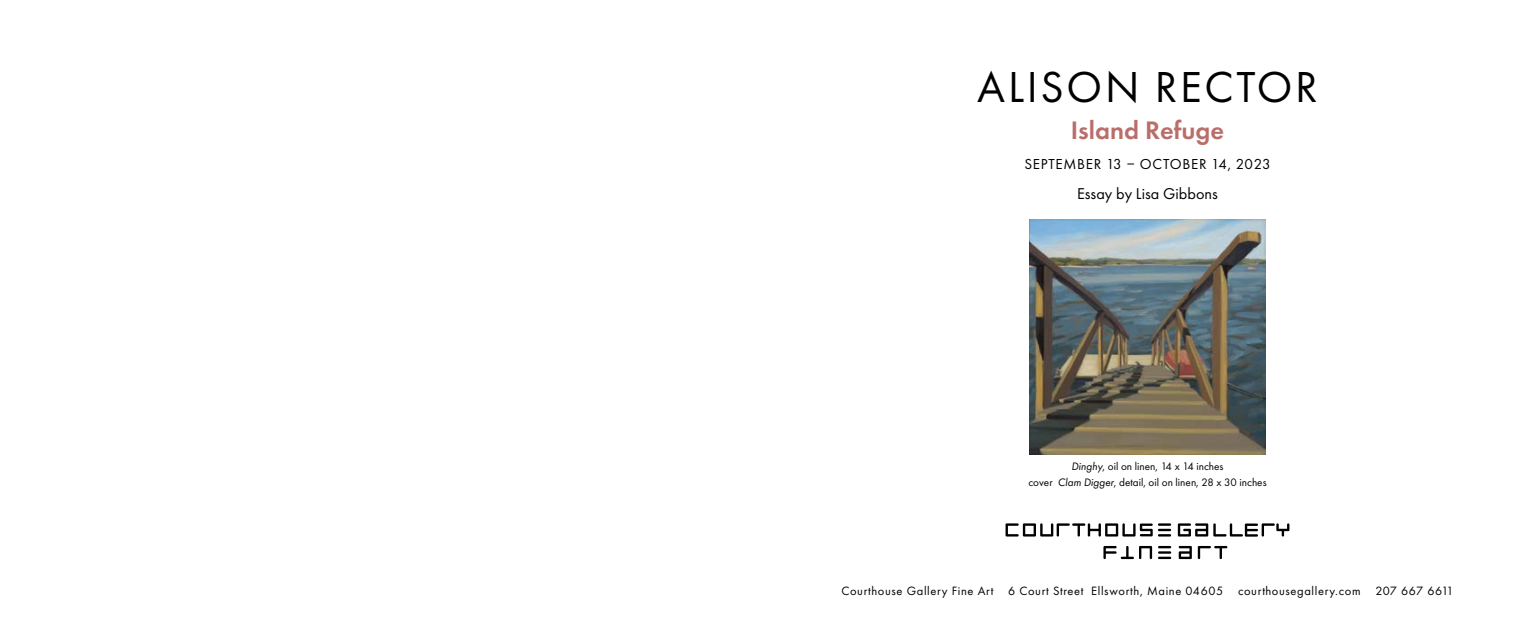
<style>
.page{position:relative;width:1530px;height:630px;background:#fff}
.page>*{position:absolute;margin:0;border:0;box-sizing:border-box;transform-origin:0 0}
.t1{font:45px "Futura PT";letter-spacing:.06em;color:#000}
.t2{font:600 26.25px "Futura PT";color:#b96e6a}
.t3{font:16.25px "Futura PT";color:#000}
.t4{font:15px "Futura PT";letter-spacing:.05em;color:#000}
.t5{font:12.5px "Futura PT";letter-spacing:.05em;color:#000}
.t6{font:11.25px/16.2px "Futura PT";color:#000;text-align:center}
.s1{font-style:italic}
</style>
<div class="page">
<svg style="left:1158px;top:546px;width:13px;height:13px"></svg>
<svg style="left:1103px;top:546px;width:49px;height:13px"></svg>
<svg style="left:1179px;top:546px;width:13px;height:13px"></svg>
<svg style="left:1198px;top:546px;width:29px;height:13px"></svg>
<svg style="left:1178px;top:523px;width:111px;height:14px"></svg>
<svg style="left:1006px;top:523px;width:165px;height:14px"></svg>
<img style="left:1029px;top:219px;width:237px;height:236px">
<h1 class="t1" style="left:977px;top:60px;width:342px">ALISON RECTOR</h1>
<h2 class="t2" style="left:1071px;top:114px;width:155px">Island Refuge</h2>
<p class="t4" style="left:1024px;top:155px;width:248px">SEPTEMBER 13 – OCTOBER 14, 2023</p>
<h3 class="t3" style="left:1077px;top:184px;width:142px">Essay by Lisa Gibbons</h3>
<p class="t6" style="left:1028px;top:458px;width:240px"><span class="s1">Dinghy</span>, oil on linen, 14 x 14 inches<br>cover <span class="s1">Clam Digger</span>, detail, oil on linen, 28 x 30 inches</p>
<p class="t5" style="left:841px;top:583px;width:614px">Courthouse Gallery Fine Art 6 Court Street Ellsworth, Maine 04605 courthousegallery.com 207 667 6611</p>
</div>
